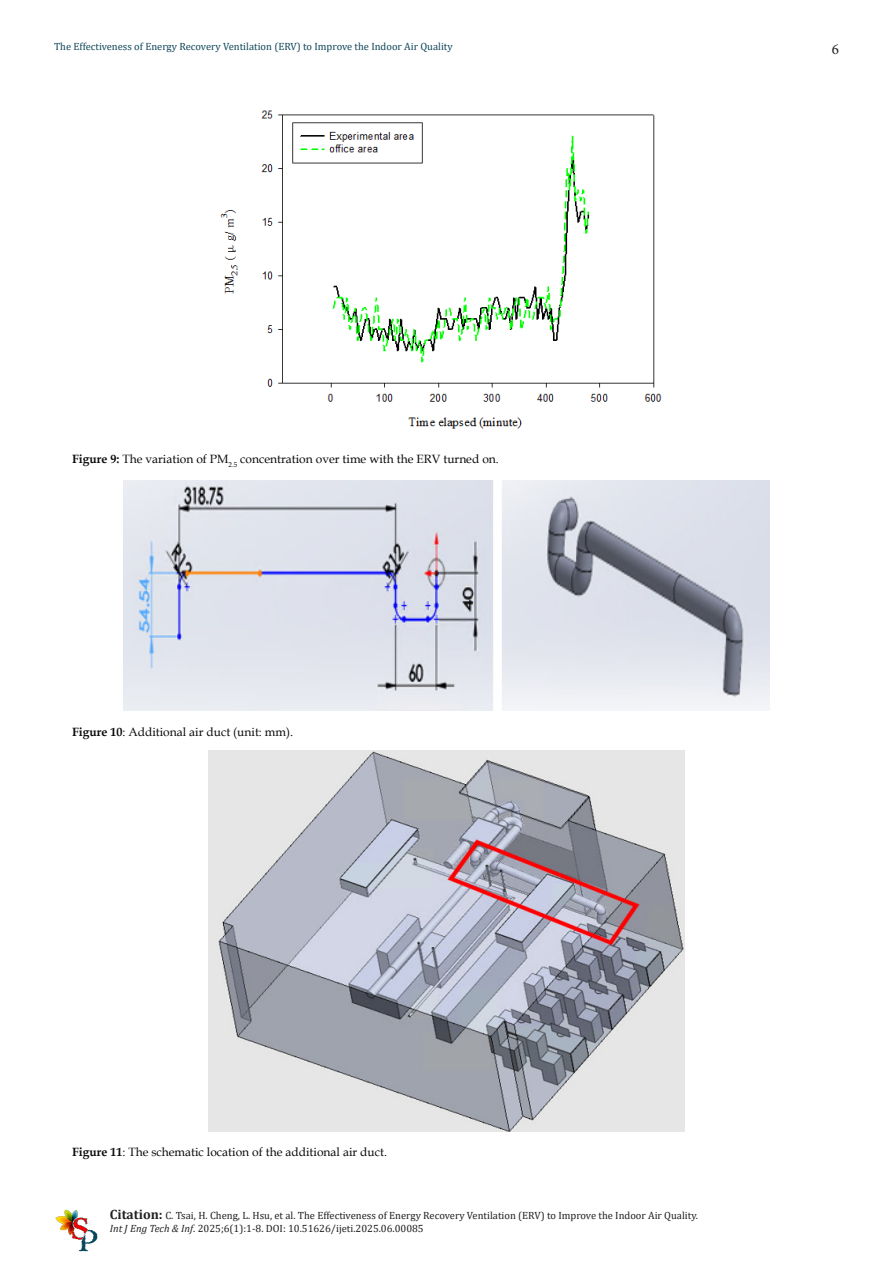
<style>
.page{position:relative;width:893px;height:1263px;background:#fff}
.page>*{position:absolute;margin:0;border:0;box-sizing:border-box;transform-origin:0 0}
.t1{font:15px "Minion Pro";color:#231f20}
.t2{font:12px "Book Antiqua";color:#09090c}
.t3{font:10.5px/12.6px "Cambria";color:#231f20}
.t4{font:10.5px "Cambria";color:#11475a}
.s1{font-weight:700}
.s2{font-weight:700;font-size:13.5px}
.s3{font-style:italic}
</style>
<div class="page">
<img style="left:55px;top:1209px;width:43px;height:43px">
<img style="left:220px;top:110px;width:442px;height:319px">
<img style="left:124px;top:481px;width:645px;height:230px">
<img style="left:208px;top:751px;width:477px;height:380px">
<p class="t4" style="left:54px;top:40px;width:400px">The Effectiveness of Energy Recovery Ventilation (ERV) to Improve the Indoor Air Quality</p>
<h1 class="t1" style="left:832px;top:39px;width:9px">6</h1>
<p class="t2" style="left:72px;top:451px;width:428px"><span class="s1">Figure 9:</span> The variation of PM<sub>2.5</sub> concentration over time with the ERV turned on.</p>
<p class="t2" style="left:72px;top:724px;width:223px"><span class="s1">Figure 10</span>: Additional air duct (unit: mm).</p>
<p class="t2" style="left:72px;top:1144px;width:317px"><span class="s1">Figure 11</span>: The schematic location of the additional air duct.</p>
<p class="t3" style="left:110px;top:1209px;width:590px"><span class="s2">Citation:</span> C. Tsai, H. Cheng, L. Hsu, et al. The Effectiveness of Energy Recovery Ventilation (ERV) to Improve the Indoor Air Quality.<br><span class="s3">Int J Eng Tech &amp; Inf</span>. 2025;6(1):1-8. DOI: 10.51626/ijeti.2025.06.00085</p>
</div>
